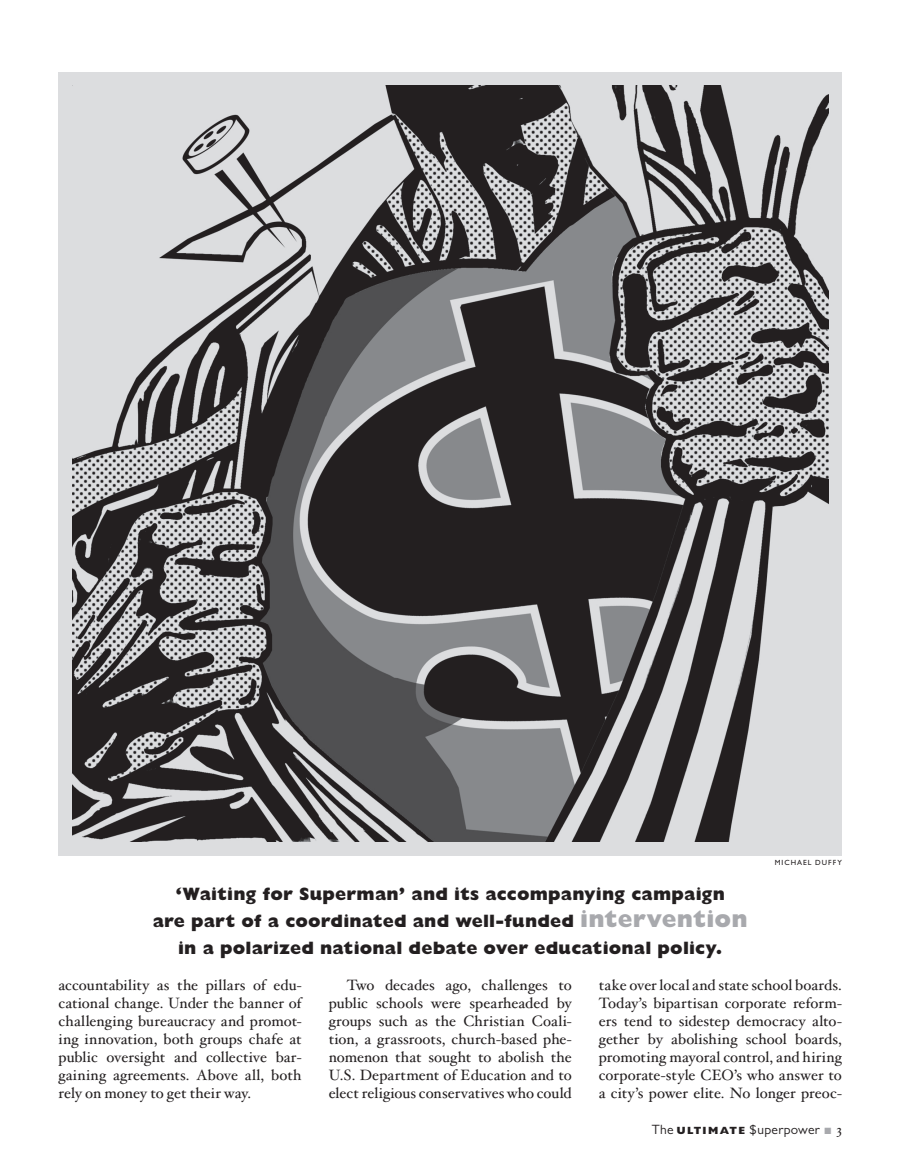
<style>
.page{position:relative;width:905px;height:1175px;background:#fff}
.page>*{position:absolute;margin:0;border:0;box-sizing:border-box;transform-origin:0 0}
.BLURBGillXBold12_18{font:800 18px/27px "Gill Sans";letter-spacing:.01em;color:#231f20;text-align:center}
.TEXTHoeflerRom10_12{font:15px/18px "Hoefler New";color:#231f20;text-align:justify}
.t1{font:13.5px "Gill Sans";letter-spacing:.015em;color:#231f20}
.CREDITGillSans5{font:7.5px "Gill Sans";letter-spacing:.135em;color:#231f20}
.s1{font-size:24px;color:#a8a9ad}
.s2{font-weight:800;font-size:10.5px}
.s3{color:#a8a9ad}
.s4{font-family:"Hoefler New"}
</style>
<div class="page">
<div style="left:58px;top:72px;width:784px;height:783px;background:#dcdddf"></div>
<img style="left:72px;top:86px;width:756px;height:755px">
<p class="BLURBGillXBold12_18" style="left:153px;top:880px;width:596px">‘Waiting for Superman’ and its accompanying campaign<br>are part of a coordinated and well-funded <span class="s1">intervention </span>in a polarized national debate over educational policy.</p>
<p class="CREDITGillSans5" style="left:774px;top:858px;width:69px">MICHAEL DUFFY</p>
<p class="TEXTHoeflerRom10_12" style="left:58px;top:976px;width:245px">accountability as the pillars of edu&shy;cational change. Under the banner of challenging bureaucracy and promot&shy;ing innovation, both groups chafe at public oversight and collective bar&shy;gaining agreements. Above all, both rely on money to get their way.</p>
<p class="TEXTHoeflerRom10_12" style="left:328px;top:976px;width:245px;text-indent:18px">Two decades ago, challenges to public schools were spearheaded by groups such as the Christian Coali&shy;tion, a grassroots, church-based phe&shy;nomenon that sought to abolish the U.S. Department of Education and to elect religious conservatives who could</p>
<p class="TEXTHoeflerRom10_12" style="left:598px;top:976px;width:245px">take over local and state school boards.<br>Today’s bipartisan corporate reform&shy;ers tend to sidestep democracy alto&shy;gether by abolishing school boards, promoting mayoral control, and hiring corporate-style CEO’s who answer to a city’s power elite. No longer preoc-</p>
<p class="t1" style="left:652px;top:1122px;width:191px">The <span class="s2">ULTIMATE</span> $uperpower <span class="s3">■</span> <span class="s4">3</span></p>
</div>
